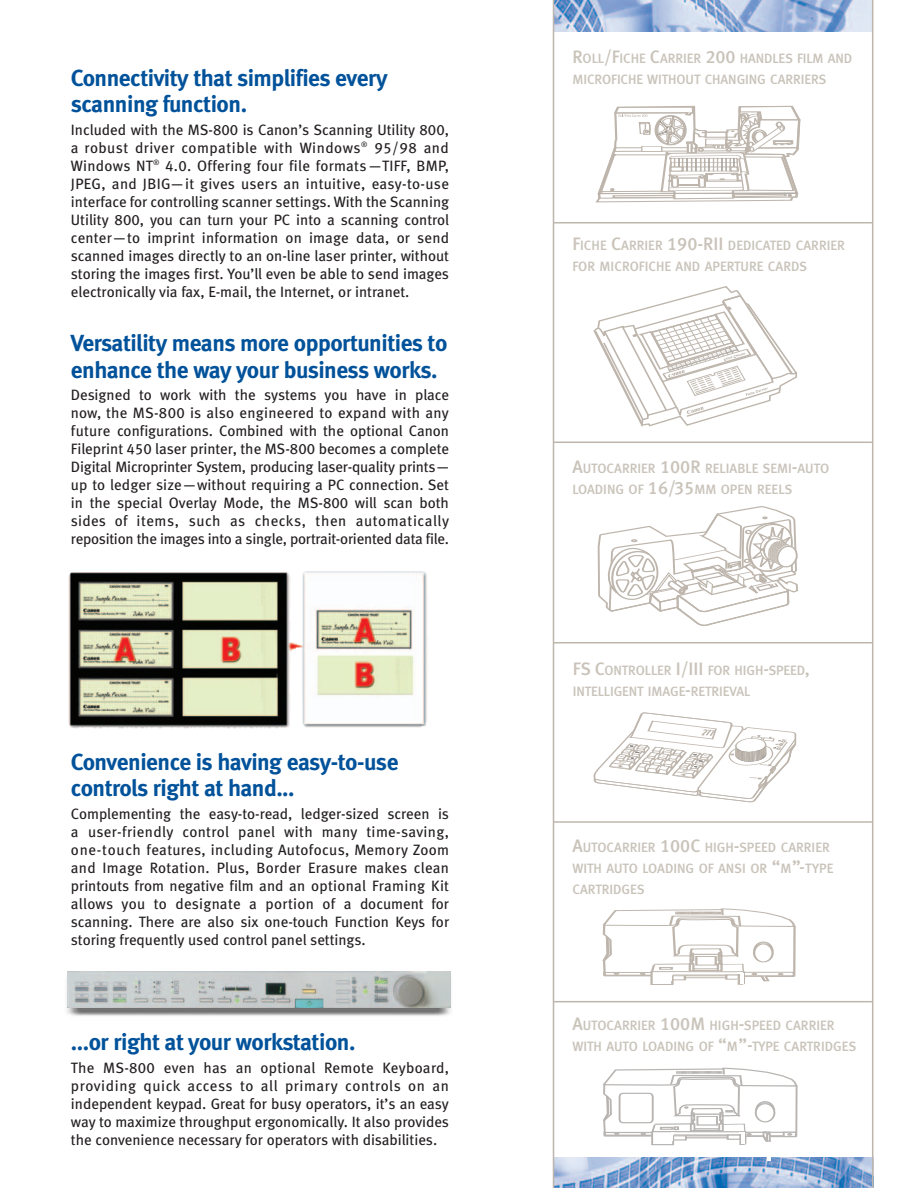
<style>
.page{position:relative;width:918px;height:1188px;background:#fff}
.page>*{position:absolute;margin:0;border:0;box-sizing:border-box;transform-origin:0 0}
.t1{font:23.25px/26.2px "Meta Bold LF";letter-spacing:-.02em;color:#01529a}
.t2{font:15px/18px "Meta Book LF";letter-spacing:-.005em;color:#231f20;text-align:justify}
.t3{font:13.5px/21px "Meta Medium LF";color:#c9c3ba}
.s1{font-size:18px}
</style>
<div class="page">
<img style="left:67px;top:971px;width:384px;height:45px">
<svg style="left:597px;top:507px;width:201px;height:119px"></svg>
<img style="left:554px;top:0;width:318px;height:32px">
<img style="left:554px;top:1158px;width:318px;height:30px">
<img style="left:68px;top:971px;width:383px;height:37px">
<img style="left:68px;top:571px;width:359px;height:158px">
<svg style="left:597px;top:105px;width:204px;height:98px"></svg>
<svg style="left:601px;top:1068px;width:206px;height:92px"></svg>
<svg style="left:593px;top:286px;width:204px;height:141px"></svg>
<hr style="left:554px;top:1001px;width:319px;height:1px;background:#beb6ad">
<svg style="left:602px;top:909px;width:194px;height:76px"></svg>
<hr style="left:872px;top:0;width:1px;height:1188px;background:#beb6ad">
<hr style="left:553px;top:442px;width:320px;height:1px;background:#beb6ad">
<hr style="left:554px;top:222px;width:319px;height:2px;background:#beb6ad">
<hr style="left:553px;top:642px;width:320px;height:2px;background:#beb6ad">
<svg style="left:593px;top:712px;width:204px;height:91px"></svg>
<hr style="left:553px;top:821px;width:320px;height:2px;background:#beb6ad">
<hr style="left:553px;top:0;width:1px;height:1188px;background:#beb6ad">
<h1 class="t1" style="left:71px;top:67px;width:318px">Connectivity that simplifies every scanning function.</h1>
<p class="t2" style="left:71px;top:122px;width:380px">Included with the MS-800 is Canon’s Scanning Utility 800, a robust driver compatible with Windows<sup>®</sup> 95/98 and Windows NT<sup>®</sup> 4.0. Offering four file formats —TIFF, BMP, JPEG, and JBIG—it gives users an intuitive, easy-to-use interface for controlling scanner settings. With the Scanning Utility 800, you can turn your PC into a scanning control center—to imprint information on image data, or send scanned images directly to an on-line laser printer, without storing the images first. You’ll even be able to send images electronically via fax, E-mail, the Internet, or intranet.</p>
<h1 class="t1" style="left:71px;top:332px;width:378px">Versatility means more opportunities to enhance the way your business works.</h1>
<p class="t2" style="left:71px;top:387px;width:380px">Designed to work with the systems you have in place now, the MS-800 is also engineered to expand with any future configurations. Combined with the optional Canon Fileprint 450 laser printer, the MS-800 becomes a complete Digital Microprinter System, producing laser-quality prints— up to ledger size—without requiring a PC connection. Set in the special Overlay Mode, the MS-800 will scan both sides of items, such as checks, then automatically reposition the images into a single, portrait-oriented data file.</p>
<h1 class="t1" style="left:71px;top:751px;width:329px">Convenience is having easy-to-use controls right at hand...</h1>
<p class="t2" style="left:71px;top:806px;width:380px">Complementing the easy-to-read, ledger-sized screen is a user-friendly control panel with many time-saving, one-touch features, including Autofocus, Memory Zoom and Image Rotation. Plus, Border Erasure makes clean printouts from negative film and an optional Framing Kit allows you to designate a portion of a document for scanning. There are also six one-touch Function Keys for storing frequently used control panel settings.</p>
<h1 class="t1" style="left:71px;top:1031px;width:286px">...or right at your workstation.</h1>
<p class="t2" style="left:71px;top:1060px;width:380px">The MS-800 even has an optional Remote Keyboard, providing quick access to all primary controls on an independent keypad. Great for busy operators, it’s an easy way to maximize throughput ergonomically. It also provides the convenience necessary for operators with disabilities.</p>
<p class="t3" style="left:572px;top:49px;width:281px"><span class="s1">R</span>OLL<span class="s1">/F</span>ICHE <span class="s1">C</span>ARRIER <span class="s1">200</span> HANDLES FILM AND<br>MICROFICHE WITHOUT CHANGING CARRIERS</p>
<p class="t3" style="left:572px;top:235px;width:274px"><span class="s1">F</span>ICHE <span class="s1">C</span>ARRIER <span class="s1">190-RII</span> DEDICATED CARRIER<br>FOR MICROFICHE AND APERTURE CARDS</p>
<p class="t3" style="left:572px;top:459px;width:258px"><span class="s1">A</span>UTOCARRIER <span class="s1">100R</span> RELIABLE SEMI<span class="s1">-</span>AUTO<br>LOADING OF <span class="s1">16/35</span>MM OPEN REELS</p>
<p class="t3" style="left:573px;top:661px;width:239px"><span class="s1">FS C</span>ONTROLLER <span class="s1">I/III</span> FOR HIGH<span class="s1">-</span>SPEED<span class="s1">,<br></span>INTELLIGENT IMAGE<span class="s1">-</span>RETRIEVAL</p>
<p class="t3" style="left:572px;top:838px;width:262px"><span class="s1">A</span>UTOCARRIER <span class="s1">100C</span> HIGH<span class="s1">-</span>SPEED CARRIER<br>WITH AUTO LOADING OF ANSI OR <span class="s1">“</span>M<span class="s1">”-</span>TYPE<br>CARTRIDGES</p>
<p class="t3" style="left:572px;top:1016px;width:285px"><span class="s1">A</span>UTOCARRIER <span class="s1">100M</span> HIGH<span class="s1">-</span>SPEED CARRIER<br>WITH AUTO LOADING OF <span class="s1">“</span>M<span class="s1">”-</span>TYPE CARTRIDGES</p>
</div>
